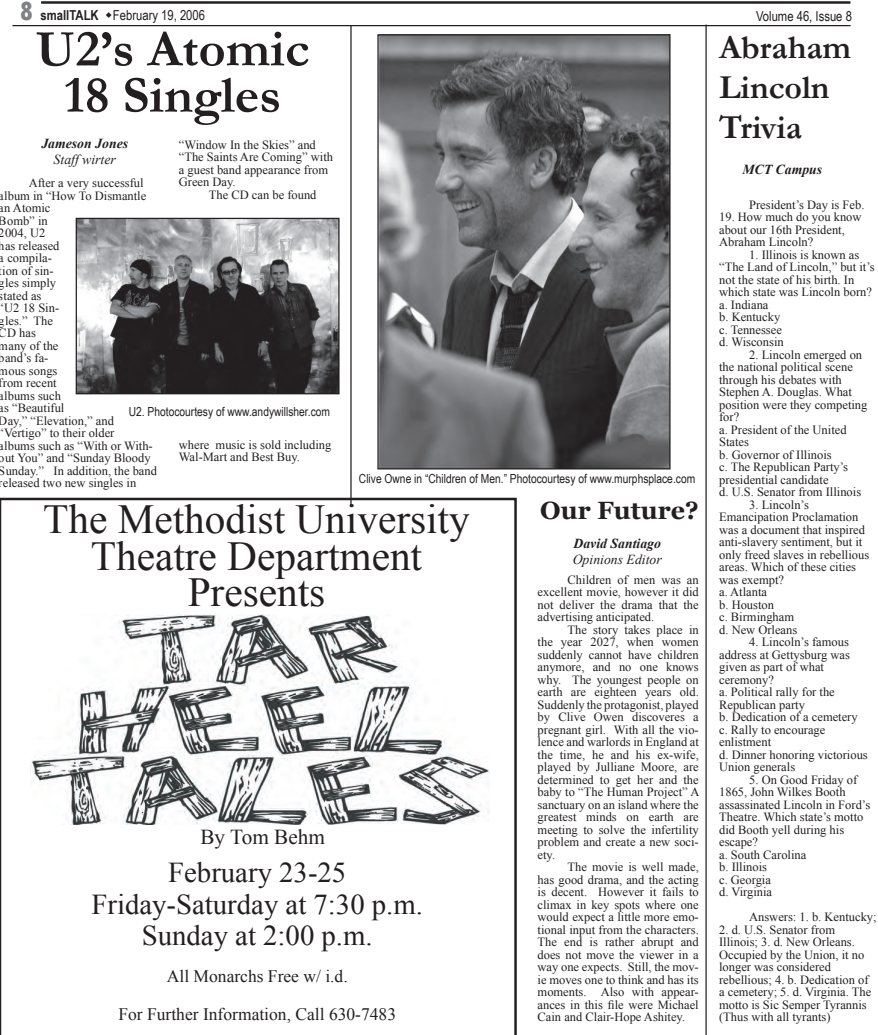
<style>
.page{position:relative;width:878px;height:1035px;background:#fff}
.page>*{position:absolute;margin:0;border:0;box-sizing:border-box;transform-origin:0 0}
.t1{font:700 52.5px/46.2px "Garamond";color:#231f20;text-align:center}
.t2{font:41.25px/36.2px "Times New Roman";color:#231f20;text-align:center}
.t3{font:700 33.75px/40px "Garamond";color:#231f20}
.t4{font:28.75px/31.2px "Times New Roman";color:#231f20;text-align:center}
.t5{font:700 25px "Georgia";color:#231f20}
.t6{font:21.25px "Times New Roman";color:#231f20}
.t7{font:17.5px/37.5px "Times New Roman";color:#231f20;text-align:center}
.t8{font:13.75px "Arial Narrow";color:#231f20}
.t9{font:italic 700 13.75px/16.2px "Times New Roman";color:#231f20;text-align:center}
.t10{font:italic 13.75px/16.2px "Times New Roman";color:#231f20}
.t11{font:12.5px/12.5px "Times New Roman";color:#231f20}
.t12{font:12.5px "Arial Narrow";color:#231f20}
.s1{font-family:"Tw Cen";font-weight:800;font-stretch:condensed;font-size:27.5px;color:#808285}
.s2{font-weight:700}
.s3{font-weight:400}
</style>
<div class="page">
<hr style="left:12px;top:25px;width:838px;height:1px;background:#231f20">
<hr style="left:41px;top:1px;width:809px;height:3px;background:#231f20">
<svg style="left:0;top:498px;width:517px;height:537px"></svg>
<img style="left:78px;top:220px;width:259px;height:172px">
<div style="left:76px;top:218px;width:263px;height:176px;border:1px solid #231f20"></div>
<img style="left:379px;top:36px;width:289px;height:431px">
<div style="left:377px;top:34px;width:293px;height:435px;border:1px solid #231f20"></div>
<hr style="left:350px;top:26px;width:1px;height:480px;background:#231f20">
<hr style="left:705px;top:25px;width:1px;height:1010px;background:#231f20">
<img style="left:31px;top:615px;width:458px;height:209px">
<p class="t8" style="left:20px;top:6px;width:187px"><span class="s1">8</span> <span class="s2">smallTALK</span> February 19, 2006</p>
<p class="t8" style="left:756px;top:6px;width:97px">Volume 46, Issue 8</p>
<p class="t1" style="left:36px;top:26px;width:275px">U2’s Atomic<br>18 Singles</p>
<p class="t9" style="left:41px;top:135px;width:88px">Jameson Jones<br><span class="s3">Staff wirter</span></p>
<p class="t11" style="left:-1px;top:177px;width:160px;text-indent:30px">After a very successful album in “How To Dismantle an Atomic<br>Bomb” in<br>2004, U2<br>has released<br>a compila-<br>tion of sin-<br>gles simply<br>stated as<br>“U2 18 Sin-<br>gles.” The<br>CD has<br>many of the<br>band’s fa-<br>mous songs<br>from recent<br>albums such<br>as “Beautiful<br>Day,” “Elevation,” and “Vertigo” to their older<br>albums such as “With or With&shy;out You” and “Sunday Bloody<br>Sunday.” In addition, the band released two new singles in</p>
<p class="t3" style="left:719px;top:28px;width:133px">Abraham<br>Lincoln<br>Trivia</p>
<p class="t9" style="left:742px;top:161px;width:81px">MCT Campus</p>
<p class="t11" style="left:749px;top:198px;width:117px">President’s Day is Feb.</p>
<p class="t11" style="left:719px;top:211px;width:144px">19. How much do you know about our 16th President,<br>Abraham Lincoln?</p>
<p class="t11" style="left:719px;top:248px;width:157px;text-indent:30px">1. Illinois is known as “The Land of Lincoln,” but it’s not the state of his birth. In which state was Lincoln born? a. Indiana<br>b. Kentucky<br>c. Tennessee<br>d. Wisconsin</p>
<p class="t11" style="left:719px;top:348px;width:150px;text-indent:30px">2. Lincoln emerged on the national political scene through his debates with<br>Stephen A. Douglas. What position were they competing for?<br>a. President of the United<br>States<br>b. Governor of Illinois<br>c. The Republican Party’s presidential candidate<br>d. U.S. Senator from Illinois</p>
<p class="t11" style="left:719px;top:498px;width:151px;text-indent:30px">3. Lincoln’s<br>Emancipation Proclamation was a document that inspired anti-slavery sentiment, but it only freed slaves in rebellious areas. Which of these cities was exempt?<br>a. Atlanta<br>b. Houston<br>c. Birmingham<br>d. New Orleans</p>
<p class="t11" style="left:719px;top:636px;width:150px;text-indent:30px">4. Lincoln’s famous address at Gettysburg was given as part of what ceremony?<br>a. Political rally for the<br>Republican party<br>b. Dedication of a cemetery c. Rally to encourage enlistment<br>d. Dinner honoring victorious<br>Union generals</p>
<p class="t11" style="left:719px;top:773px;width:153px;text-indent:30px">5. On Good Friday of<br>1865, John Wilkes Booth assassinated Lincoln in Ford’s<br>Theatre. Which state’s motto did Booth yell during his escape?<br>a. South Carolina<br>b. Illinois<br>c. Georgia<br>d. Virginia</p>
<p class="t11" style="left:749px;top:911px;width:129px">Answers: 1. b. Kentucky;</p>
<p class="t11" style="left:719px;top:923px;width:153px">2. d. U.S. Senator from<br>Illinois; 3. d. New Orleans.<br>Occupied by the Union, it no longer was considered rebellious; 4. b. Dedication of a cemetery; 5. d. Virginia. The motto is Sic Semper Tyrannis (Thus with all tyrants)</p>
<p class="t11" style="left:179px;top:138px;width:138px">“Window In the Skies” and</p>
<p class="t11" style="left:179px;top:151px;width:156px">“The Saints Are Coming” with</p>
<p class="t11" style="left:179px;top:163px;width:151px">a guest band appearance from</p>
<p class="t11" style="left:179px;top:176px;width:58px">Green Day.</p>
<p class="t11" style="left:209px;top:188px;width:109px">The CD can be found</p>
<p class="t12" style="left:129px;top:402px;width:203px">U2. Photocourtesy of www.andywillsher.com</p>
<p class="t11" style="left:179px;top:438px;width:154px">where music is sold including<br>Wal-Mart and Best Buy.</p>
<p class="t12" style="left:359px;top:469px;width:338px">Clive Owne in “Children of Men.” Photocourtesy of www.murphsplace.com</p>
<p class="t5" style="left:540px;top:496px;width:160px">Our Future?</p>
<p class="t10" style="left:572px;top:535px;width:91px"><span class="s2">David Santiago<br></span>Opinions Editor</p>
<p class="t11" style="left:567px;top:573px;width:133px">Children of men was an</p>
<p class="t11" style="left:537px;top:586px;width:163px">excellent movie, however it did</p>
<p class="t11" style="left:537px;top:598px;width:163px">not deliver the drama that the</p>
<p class="t11" style="left:537px;top:611px;width:118px">advertising anticipated.</p>
<p class="t11" style="left:567px;top:623px;width:133px">The story takes place in</p>
<p class="t11" style="left:537px;top:636px;width:163px">the year 2027, when women</p>
<p class="t11" style="left:537px;top:648px;width:163px">suddenly cannot have children</p>
<p class="t11" style="left:537px;top:661px;width:163px">anymore, and no one knows</p>
<p class="t11" style="left:537px;top:673px;width:163px">why. The youngest people on</p>
<p class="t11" style="left:537px;top:686px;width:163px">earth are eighteen years old.</p>
<p class="t11" style="left:537px;top:698px;width:163px">Suddenly the protagonist, played</p>
<p class="t11" style="left:537px;top:711px;width:163px">by Clive Owen discoveres a</p>
<p class="t11" style="left:537px;top:723px;width:163px">pregnant girl. With all the vio-</p>
<p class="t11" style="left:537px;top:736px;width:163px">lence and warlords in England at</p>
<p class="t11" style="left:537px;top:748px;width:163px">the time, he and his ex-wife,</p>
<p class="t11" style="left:537px;top:761px;width:163px">played by Julliane Moore, are</p>
<p class="t11" style="left:537px;top:773px;width:163px">determined to get her and the</p>
<p class="t11" style="left:537px;top:786px;width:163px">baby to “The Human Project” A</p>
<p class="t11" style="left:537px;top:798px;width:163px">sanctuary on an island where the</p>
<p class="t11" style="left:537px;top:811px;width:163px">greatest minds on earth are</p>
<p class="t11" style="left:537px;top:823px;width:163px">meeting to solve the infertility</p>
<p class="t11" style="left:537px;top:836px;width:163px">problem and create a new soci-</p>
<p class="t11" style="left:537px;top:848px;width:19px">ety.</p>
<p class="t11" style="left:567px;top:861px;width:133px">The movie is well made,</p>
<p class="t11" style="left:537px;top:873px;width:163px">has good drama, and the acting</p>
<p class="t11" style="left:537px;top:886px;width:163px">is decent. However it fails to</p>
<p class="t11" style="left:537px;top:898px;width:163px">climax in key spots where one</p>
<p class="t11" style="left:537px;top:911px;width:163px">would expect a little more emo-</p>
<p class="t11" style="left:537px;top:923px;width:163px">tional input from the characters.</p>
<p class="t11" style="left:537px;top:936px;width:163px">The end is rather abrupt and</p>
<p class="t11" style="left:537px;top:948px;width:163px">does not move the viewer in a</p>
<p class="t11" style="left:537px;top:961px;width:163px">way one expects. Still, the mov-</p>
<p class="t11" style="left:537px;top:973px;width:163px">ie moves one to think and has its</p>
<p class="t11" style="left:537px;top:986px;width:163px">moments. Also with appear-</p>
<p class="t11" style="left:537px;top:998px;width:163px">ances in this file were Michael</p>
<p class="t11" style="left:537px;top:1011px;width:149px">Cain and Clair-Hope Ashitey.</p>
<p class="t2" style="left:43px;top:501px;width:428px">The Methodist University<br>Theatre Department<br>Presents</p>
<p class="t6" style="left:200px;top:822px;width:126px">By Tom Behm</p>
<p class="t4" style="left:91px;top:857px;width:333px">February 23-25<br>Friday-Saturday at 7:30 p.m.<br>Sunday at 2:00 p.m.</p>
<p class="t7" style="left:118px;top:958px;width:279px">All Monarchs Free w/ i.d.<br>For Further Information, Call 630-7483</p>
</div>
